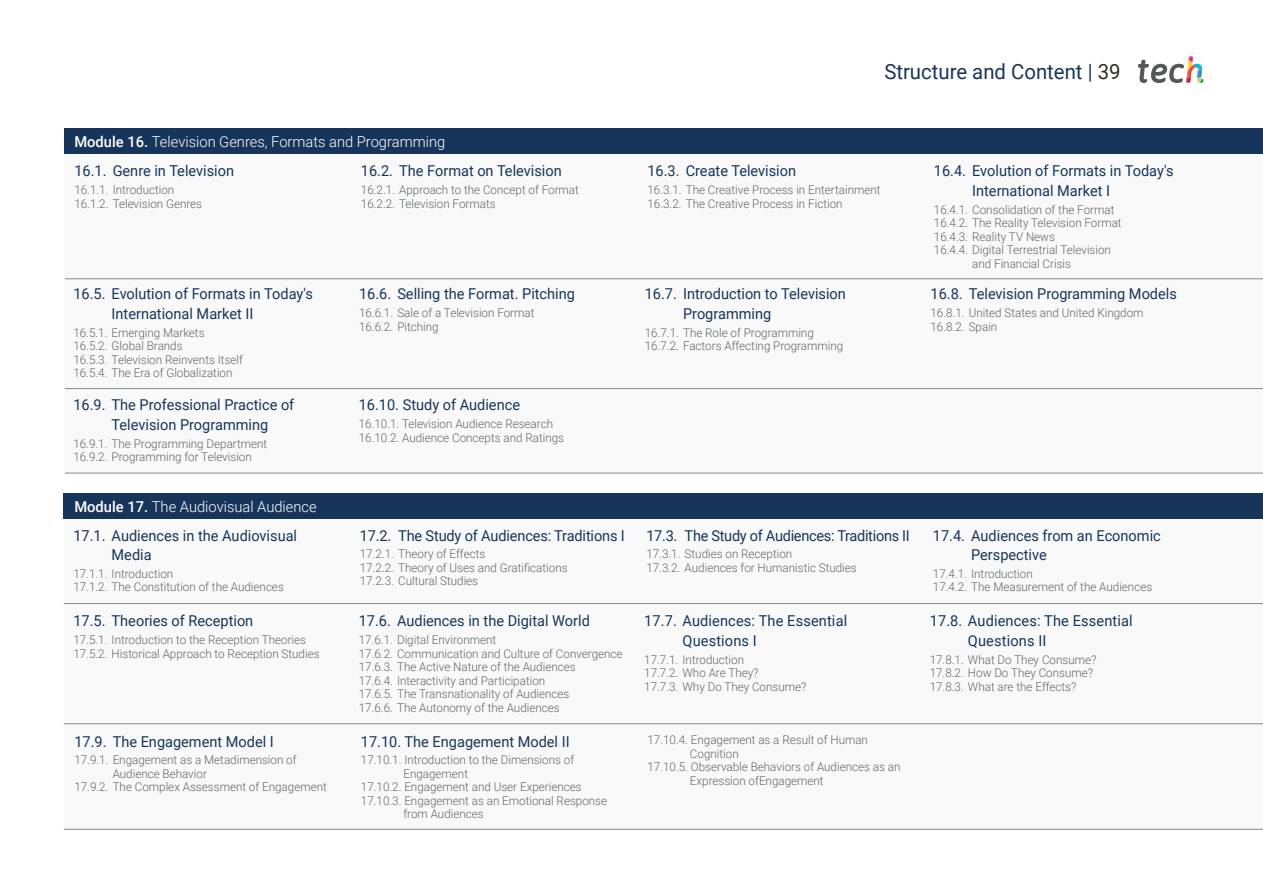
<style>
.page{position:relative;width:1263px;height:893px;background:#fff}
.page>*{position:absolute;margin:0;border:0;box-sizing:border-box;transform-origin:0 0}
.t1{font:21px "Roboto";color:#1a355c}
.t2{font:15px/19.5px "Roboto";color:#17355b}
.t3{font:300 15px "Roboto";color:#fff}
.t4{font:15px "Roboto";letter-spacing:-.02em;color:#17355b}
.t5{font:300 12px/13.5px "Roboto";color:#61646a}
.s1{font-weight:500}
.s2{color:#312e20}
</style>
<div class="page">
<div style="left:64px;top:141px;width:1199px;height:332px;background:#f8f9f8"></div>
<svg style="left:1138px;top:56px;width:65px;height:27px"></svg>
<div style="left:65px;top:128px;width:1198px;height:26px;background:#17355b"></div>
<hr style="left:65px;top:279px;width:1198px;height:1px;background:#878a8e">
<hr style="left:65px;top:388px;width:1198px;height:1px;background:#878a8e">
<hr style="left:65px;top:473px;width:1198px;height:1px;background:#878a8e">
<div style="left:64px;top:519px;width:1199px;height:310px;background:#f8f9f8"></div>
<div style="left:64px;top:493px;width:1199px;height:26px;background:#17355b"></div>
<hr style="left:64px;top:723px;width:1199px;height:1px;background:#878a8e">
<hr style="left:64px;top:829px;width:1199px;height:1px;background:#878a8e">
<hr style="left:64px;top:603px;width:1199px;height:1px;background:#878a8e">
<p class="t3" style="left:74px;top:131px;width:372px"><span class="s1">Module 16.</span> Television Genres, Formats and Programming</p>
<p class="t2" style="left:74px;top:161px;width:161px">16.1. Genre in Television</p>
<p class="t5" style="left:74px;top:183px;width:129px">16.1.1. Introduction<br>16.1.2. Television Genres</p>
<p class="t2" style="left:112px;top:284px;width:203px;text-indent:-38px">16.5. Evolution of Formats in Today's<br>International Market II</p>
<p class="t5" style="left:73px;top:325px;width:171px">16.5.1. Emerging Markets<br>16.5.2. Global Brands<br>16.5.3. Television Reinvents Itself<br>16.5.4. The Era of Globalization</p>
<p class="t2" style="left:112px;top:395px;width:184px;text-indent:-38px">16.9. The Professional Practice of<br>Television Programming</p>
<p class="t5" style="left:73px;top:436px;width:195px">16.9.1. The Programming Department<br>16.9.2. Programming for Television</p>
<p class="t3" style="left:74px;top:496px;width:244px"><span class="s1">Module 17.</span> The Audiovisual Audience</p>
<p class="t2" style="left:112px;top:525px;width:187px;text-indent:-38px">17.1. Audiences in the Audiovisual<br>Media</p>
<p class="t5" style="left:73px;top:566px;width:212px">17.1.1. Introduction<br>17.1.2. The Constitution of the Audiences</p>
<p class="t2" style="left:73px;top:611px;width:181px">17.5. Theories of Reception</p>
<p class="t5" style="left:73px;top:633px;width:248px">17.5.1. Introduction to the Reception Theories<br>17.5.2. Historical Approach to Reception Studies</p>
<p class="t2" style="left:74px;top:731px;width:201px">17.9. The Engagement Model I</p>
<p class="t5" style="left:74px;top:753px;width:224px">17.9.1. Engagement as a Metadimension of</p>
<p class="t5" style="left:113px;top:766px;width:96px">Audience Behavior</p>
<p class="t5" style="left:74px;top:780px;width:254px">17.9.2. The Complex Assessment of Engagement</p>
<p class="t2" style="left:361px;top:161px;width:202px">16.2. The Format on Television</p>
<p class="t5" style="left:361px;top:183px;width:219px">16.2.1. Approach to the Concept of Format<br>16.2.2. Television Formats</p>
<p class="t2" style="left:359px;top:284px;width:217px">16.6. Selling the Format. Pitching</p>
<p class="t5" style="left:359px;top:306px;width:177px">16.6.1. Sale of a Television Format<br>16.6.2. Pitching</p>
<p class="t2" style="left:359px;top:395px;width:163px">16.10. Study of Audience</p>
<p class="t5" style="left:359px;top:417px;width:207px">16.10.1. Television Audience Research<br>16.10.2. Audience Concepts and Ratings</p>
<p class="t2" style="left:360px;top:525px;width:266px">17.2. The Study of Audiences: Traditions I</p>
<p class="t5" style="left:360px;top:547px;width:209px">17.2.1. Theory of Effects<br>17.2.2. Theory of Uses and Gratifications<br>17.2.3. Cultural Studies</p>
<p class="t2" style="left:359px;top:611px;width:233px">17.6. Audiences in the Digital World</p>
<p class="t5" style="left:359px;top:633px;width:265px">17.6.1. Digital Environment<br>17.6.2. Communication and Culture of Convergence 17.6.3. The Active Nature of the Audiences<br>17.6.4. Interactivity and Participation<br>17.6.5. The Transnationality of Audiences<br>17.6.6. The Autonomy of the Audiences</p>
<p class="t2" style="left:361px;top:731px;width:210px">17.10. The Engagement Model II</p>
<p class="t5" style="left:361px;top:753px;width:215px">17.10.1. Introduction to the Dimensions of</p>
<p class="t5" style="left:403px;top:766px;width:66px">Engagement</p>
<p class="t5" style="left:361px;top:780px;width:222px">17.10.2. Engagement and User Experiences</p>
<p class="t5" style="left:361px;top:793px;width:248px">17.10.3. Engagement as an Emotional Response</p>
<p class="t5" style="left:403px;top:807px;width:82px">from Audiences</p>
<h1 class="t1" style="left:884px;top:57px;width:238px">Structure and Content | <span class="s2">39</span></h1>
<p class="t2" style="left:647px;top:161px;width:150px">16.3. Create Television</p>
<p class="t5" style="left:647px;top:183px;width:235px">16.3.1. The Creative Process in Entertainment<br>16.3.2. The Creative Process in Fiction</p>
<p class="t2" style="left:683px;top:284px;width:164px;text-indent:-38px">16.7. Introduction to Television<br>Programming</p>
<p class="t5" style="left:645px;top:325px;width:200px">16.7.1. The Role of Programming<br>16.7.2. Factors Affecting Programming</p>
<p class="t2" style="left:972px;top:161px;width:203px;text-indent:-38px">16.4. Evolution of Formats in Today's<br>International Market I</p>
<p class="t5" style="left:934px;top:202px;width:182px">16.4.1. Consolidation of the Format</p>
<p class="t5" style="left:934px;top:216px;width:189px">16.4.2. The Reality Television Format</p>
<p class="t5" style="left:934px;top:229px;width:122px">16.4.3. Reality TV News</p>
<p class="t5" style="left:934px;top:243px;width:179px">16.4.4. Digital Terrestrial Television</p>
<p class="t5" style="left:972px;top:256px;width:100px">and Financial Crisis</p>
<p class="t2" style="left:930px;top:284px;width:248px">16.8. Television Programming Models</p>
<p class="t5" style="left:930px;top:306px;width:215px">16.8.1. United States and United Kingdom<br>16.8.2. Spain</p>
<p class="t4" style="left:646px;top:525px;width:265px">17.3. The Study of Audiences: Traditions II</p>
<p class="t5" style="left:646px;top:547px;width:212px">17.3.1. Studies on Reception<br>17.3.2. Audiences for Humanistic Studies</p>
<p class="t2" style="left:682px;top:611px;width:166px;text-indent:-38px">17.7. Audiences: The Essential<br>Questions I</p>
<p class="t5" style="left:644px;top:652px;width:164px">17.7.1. Introduction<br>17.7.2. Who Are They?<br>17.7.3. Why Do They Consume?</p>
<p class="t5" style="left:647px;top:733px;width:222px">17.10.4. Engagement as a Result of Human</p>
<p class="t5" style="left:690px;top:746px;width:50px">Cognition</p>
<p class="t5" style="left:647px;top:760px;width:254px">17.10.5. Observable Behaviors of Audiences as an</p>
<p class="t5" style="left:690px;top:773px;width:135px">Expression ofEngagement</p>
<p class="t2" style="left:971px;top:525px;width:191px;text-indent:-38px">17.4. Audiences from an Economic<br>Perspective</p>
<p class="t5" style="left:933px;top:566px;width:221px">17.4.1. Introduction<br>17.4.2. The Measurement of the Audiences</p>
<p class="t2" style="left:968px;top:611px;width:166px;text-indent:-38px">17.8. Audiences: The Essential<br>Questions II</p>
<p class="t5" style="left:930px;top:652px;width:168px">17.8.1. What Do They Consume?<br>17.8.2. How Do They Consume?<br>17.8.3. What are the Effects?</p>
</div>
